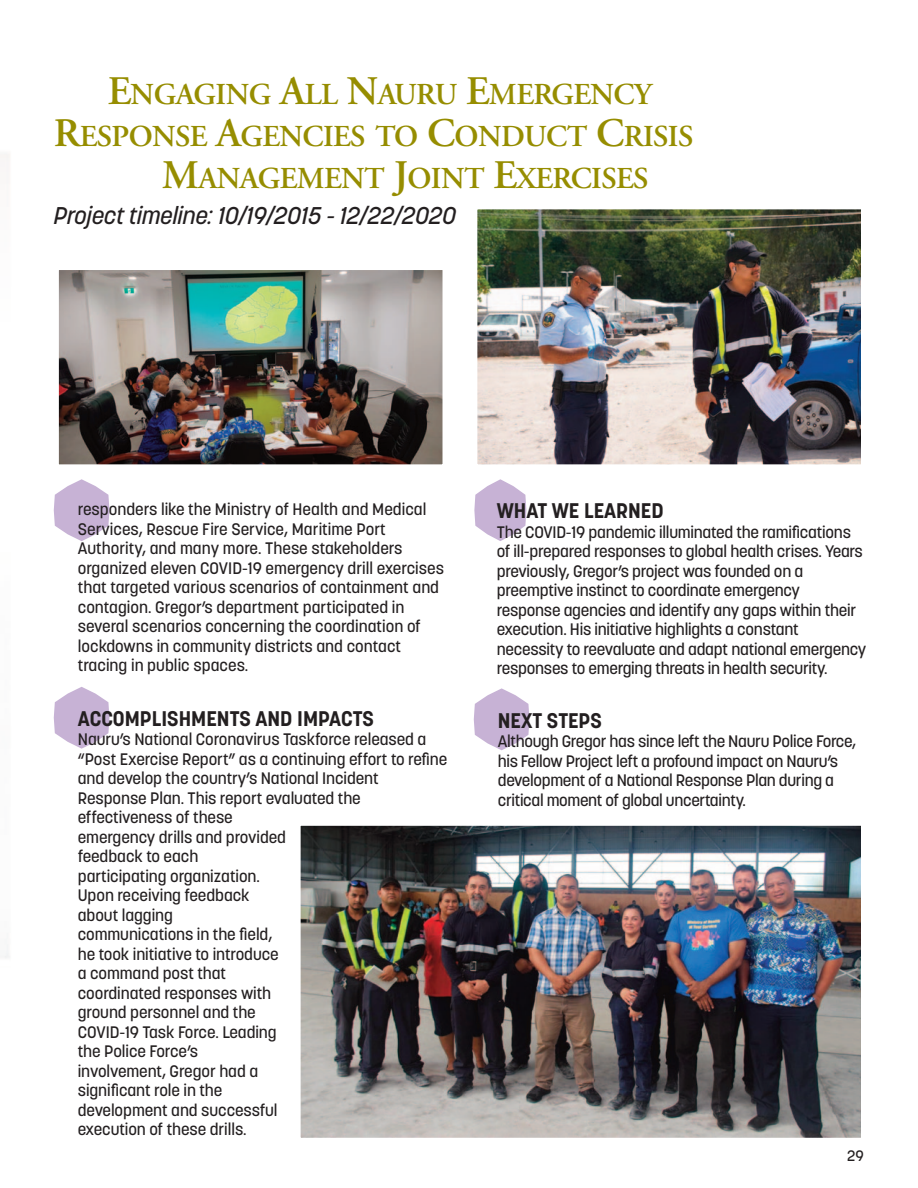
<style>
.page{position:relative;width:918px;height:1188px;background:#fff}
.page>*{position:absolute;margin:0;border:0;box-sizing:border-box;transform-origin:0 0}
.t1{font:600 30.3px/42px "Adobe Garamond Pro";letter-spacing:-.02em;color:#968d00}
.t2{font:italic 500 24px "Korolev";letter-spacing:-.01em;color:#231f20}
.t3{font:700 21px "Korolev";color:#231f20}
.t4{font:500 16.5px/19.5px "Korolev";letter-spacing:-.005em;color:#231f20}
.t5{font:500 15px "Korolev";color:#231f20}
.s1{font-size:40.5px}
</style>
<div class="page">
<svg style="left:54px;top:479px;width:55px;height:62px"></svg>
<svg style="left:474px;top:479px;width:52px;height:62px"></svg>
<svg style="left:474px;top:688px;width:55px;height:62px"></svg>
<svg style="left:54px;top:687px;width:55px;height:62px"></svg>
<img style="left:302px;top:827px;width:558px;height:310px">
<div style="left:298px;top:823px;width:566px;height:318px;border:3px solid #fff"></div>
<img style="left:478px;top:210px;width:382px;height:253px">
<div style="left:474px;top:206px;width:390px;height:261px;border:3px solid #fff"></div>
<img style="left:60px;top:271px;width:382px;height:192px">
<div style="left:56px;top:267px;width:390px;height:200px;border:3px solid #fff"></div>
<p class="t1" style="left:108px;top:72px;width:546px"><span class="s1">E</span>NGAGING <span class="s1">A</span>LL <span class="s1">N</span>AURU <span class="s1">E</span>MERGENCY</p>
<p class="t1" style="left:162px;top:114px;width:533px;text-indent:-108px"><span class="s1">R</span>ESPONSE <span class="s1">A</span>GENCIES TO <span class="s1">C</span>ONDUCT <span class="s1">C</span>RISIS<br><span class="s1">M</span>ANAGEMENT <span class="s1">J</span>OINT <span class="s1">E</span>XERCISES</p>
<p class="t2" style="left:54px;top:206px;width:404px">Project timeline: 10/19/2015 - 12/22/2020</p>
<p class="t4" style="left:78px;top:501px;width:368px">responders like the Ministry of Health and Medical Services, Rescue Fire Service, Maritime Port Authority, and many more. These stakeholders organized eleven COVID-19 emergency drill exercises that targeted various scenarios of containment and contagion. Gregor’s department participated in several scenarios concerning the coordination of lockdowns in community districts and contact tracing in public spaces.</p>
<p class="t3" style="left:497px;top:503px;width:168px">WHAT WE LEARNED</p>
<p class="t4" style="left:497px;top:524px;width:371px">The COVID-19 pandemic illuminated the ramifications of ill-prepared responses to global health crises. Years previously, Gregor’s project was founded on a preemptive instinct to coordinate emergency response agencies and identify any gaps within their execution. His initiative highlights a constant necessity to reevaluate and adapt national emergency responses to emerging threats in health security.</p>
<p class="t3" style="left:498px;top:712px;width:106px">NEXT STEPS</p>
<p class="t4" style="left:498px;top:733px;width:360px">Although Gregor has since left the Nauru Police Force, his Fellow Project left a profound impact on Nauru’s development of a National Response Plan during a critical moment of global uncertainty.</p>
<p class="t3" style="left:78px;top:710px;width:298px">ACCOMPLISHMENTS AND IMPACTS</p>
<p class="t4" style="left:78px;top:731px;width:371px">Nauru’s National Coronavirus Taskforce released a “Post Exercise Report” as a continuing effort to refine and develop the country’s National Incident<br>Response Plan. This report evaluated the effectiveness of these<br>emergency drills and provided<br>feedback to each<br>participating organization.<br>Upon receiving feedback<br>about lagging<br>communications in the field,<br>he took initiative to introduce<br>a command post that<br>coordinated responses with<br>ground personnel and the<br>COVID-19 Task Force. Leading<br>the Police Force’s<br>involvement, Gregor had a<br>significant role in the<br>development and successful<br>execution of these drills.</p>
<p class="t5" style="left:847px;top:1149px;width:18px">29</p>
</div>
